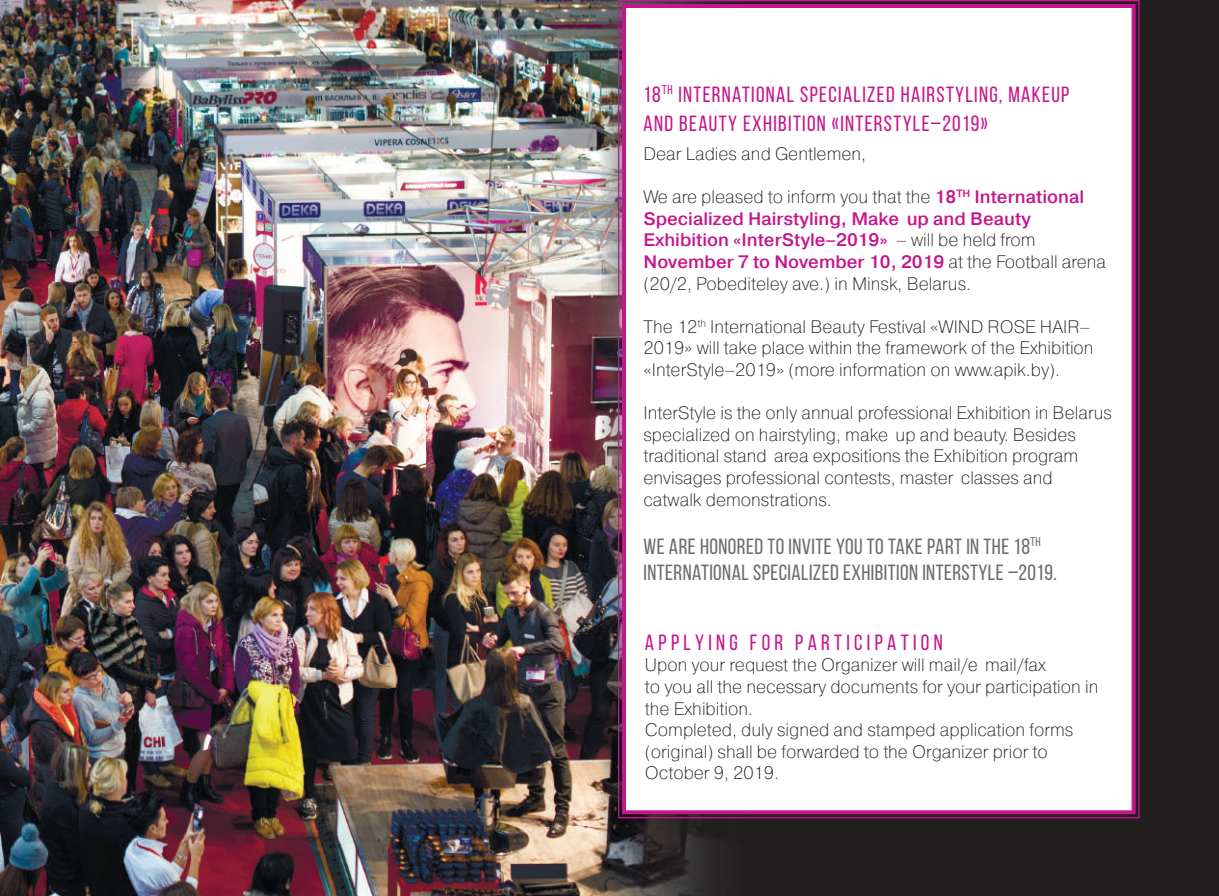
<style>
.page{position:relative;width:1219px;height:896px;background:#231f20}
.page>*{position:absolute;margin:0;border:0;box-sizing:border-box;transform-origin:0 0}
.t1{font:22px/29px "Bebas Neue";letter-spacing:.06em;color:#c5168c}
.t2{font:22px/26.4px "Bebas Neue";letter-spacing:.02em;color:#6c6d70}
.t3{font:18px/21.6px "Pragmatica Light C";color:#231f20}
.t4{font:700 18px/21.6px "Pragmatica Light C";color:#c5168c}
.s1{font-weight:400;color:#231f20}
</style>
<div class="page">
<img style="left:0;top:0;width:712px;height:896px">
<div style="left:620px;top:2px;width:516px;height:814px;background:#fff"></div>
<p class="t1" style="left:643px;top:79px;width:427px">18<sup>TH</sup> INTERNATIONAL SPECIALIZED HAIRSTYLING, МАКЕUP<br>AND BEAUTY EXHIBITION «INTERSTYLE–2019»</p>
<p class="t3" style="left:643px;top:143px;width:224px">Dear Ladies and Gentlemen,</p>
<p class="t4" style="left:643px;top:186px;width:464px"><span class="s1">We are pleased to inform you that the</span> 18<sup>TH</sup> International Specialized Hairstyling, Make-up and Beauty Exhibition «InterStyle–2019» <span class="s1">– will be held from </span>November 7 to November 10, 2019 <span class="s1">at the Football arena (20/2, Pobediteley ave.) in Minsk, Belarus.</span></p>
<p class="t3" style="left:643px;top:316px;width:452px">The 12<sup>th</sup> International Beauty Festival «WIND ROSE HAIR–<br>2019» will take place within the framework of the Exhibition «InterStyle–2019» (more information on www.apik.by).</p>
<p class="t3" style="left:643px;top:402px;width:470px">InterStyle is the only annual professional Exhibition in Belarus specialized on hairstyling, make-up and beauty. Besides traditional stand-area expositions the Exhibition program envisages professional contests, master-classes and catwalk demonstrations.</p>
<p class="t2" style="left:643px;top:533px;width:415px">WE ARE HONORED TO INVITE YOU TO TAKE PART IN THE 18<sup>TH<br></sup>INTERNATIONAL SPECIALIZED EXHIBITION INTERSTYLE –2019.</p>
<p class="t1" style="left:645px;top:627px;width:299px">A P P L Y I N G F O R P A R T I C I P A T I O N</p>
<p class="t3" style="left:645px;top:654px;width:455px">Upon your request the Organizer will mail/e-mail/fax<br>to you all the necessary documents for your participation in the Exhibition.<br>Completed, duly signed and stamped application forms (original) shall be forwarded to the Organizer prior to October 9, 2019.</p>
</div>
